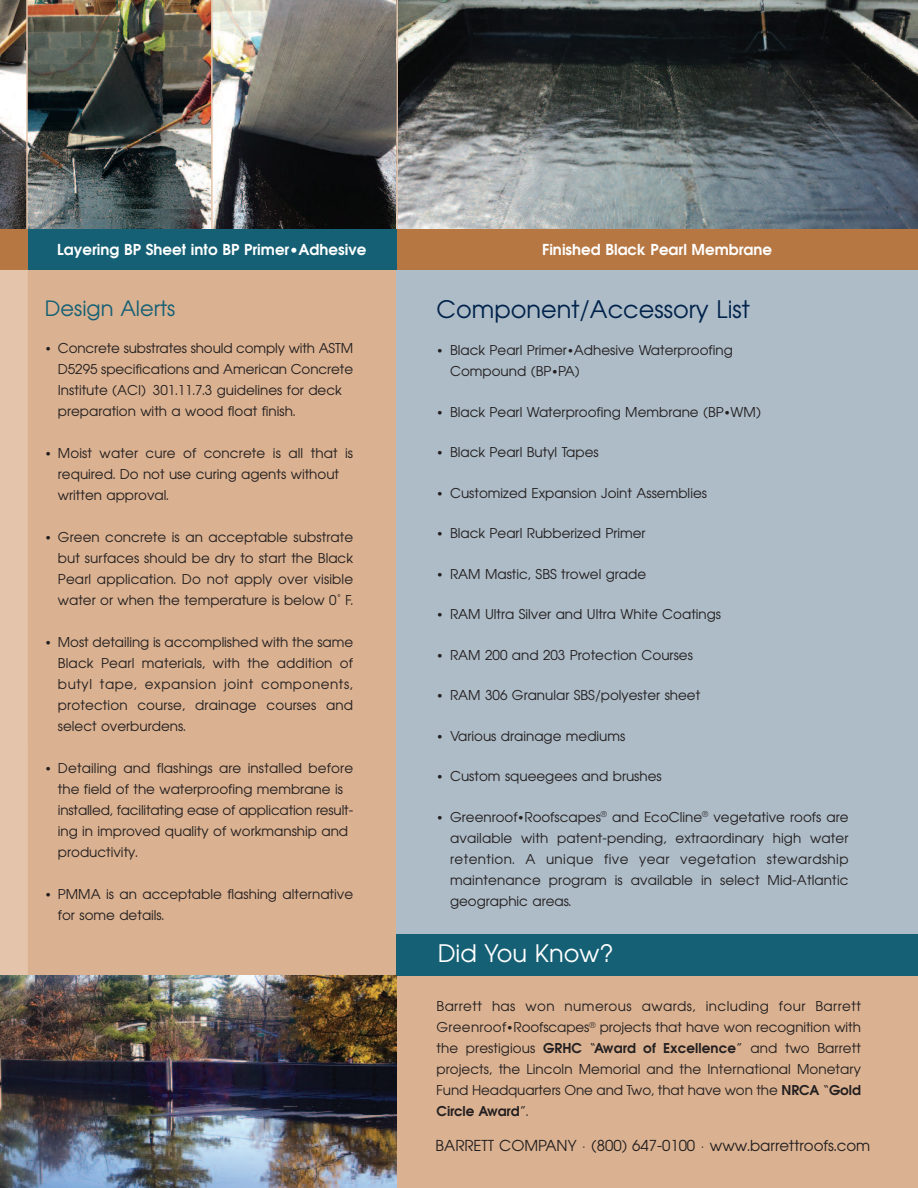
<style>
.page{position:relative;width:918px;height:1188px;background:#fff}
.page>*{position:absolute;margin:0;border:0;box-sizing:border-box;transform-origin:0 0}
.t1{font:24px "Avian";color:#00224b}
.t2{font:24px "Avian";color:#fff}
.t3{font:21px "Avian";color:#156075}
.t4{font:700 15px "Avian";color:#fff}
.t5{font:15px "Avian";color:#231f20}
.t6{font:13.5px/21px "Avian";color:#231f20}
.s1{font-weight:700}
</style>
<div class="page">
<img style="left:0;top:0;width:26px;height:230px">
<div style="left:0;top:258px;width:918px;height:930px;background:#dbb291"></div>
<div style="left:0;top:264px;width:28px;height:924px;background:#e4c5ac"></div>
<img style="left:28px;top:0;width:183px;height:229px">
<img style="left:213px;top:0;width:183px;height:230px">
<img style="left:398px;top:0;width:520px;height:230px">
<hr style="left:26px;top:0;width:2px;height:238px;background:#e4c5ac">
<hr style="left:211px;top:0;width:2px;height:239px;background:#e4c5ac">
<hr style="left:396px;top:0;width:2px;height:238px;background:#e4c5ac">
<div style="left:396px;top:270px;width:522px;height:674px;background:#aebcc7"></div>
<div style="left:396px;top:934px;width:522px;height:42px;background:#156075"></div>
<img style="left:0;top:976px;width:396px;height:212px">
<div style="left:0;top:230px;width:918px;height:40px;background:#b77743"></div>
<div style="left:28px;top:230px;width:368px;height:40px;background:#156075"></div>
<p class="t4" style="left:57px;top:241px;width:311px">Layering BP Sheet into BP Primer•Adhesive</p>
<p class="t4" style="left:542px;top:241px;width:231px">Finished Black Pearl Membrane</p>
<h2 class="t3" style="left:45px;top:296px;width:132px">Design Alerts</h2>
<p class="t6" style="left:58px;top:338px;width:297px;text-indent:-13px">• Concrete substrates should comply with ASTM D5295 specifications and American Concrete Institute (ACI) 301.11.7.3 guidelines for deck preparation with a wood float finish.</p>
<p class="t6" style="left:58px;top:443px;width:297px;text-indent:-13px">• Moist water cure of concrete is all that is required. Do not use curing agents without written approval.</p>
<p class="t6" style="left:58px;top:527px;width:297px;text-align:justify;text-indent:-13px">• Green concrete is an acceptable substrate but surfaces should be dry to start the Black Pearl application. Do not apply over visible water or when the temperature is below 0° F.</p>
<p class="t6" style="left:58px;top:632px;width:297px;text-align:justify;text-indent:-13px">• Most detailing is accomplished with the same Black Pearl materials, with the addition of butyl tape, expansion joint components, protection course, drainage courses and select overburdens.</p>
<p class="t6" style="left:58px;top:758px;width:297px;text-indent:-13px">• Detailing and flashings are installed before the field of the waterproofing membrane is installed, facilitating ease of application result&shy;ing in improved quality of workmanship and productivity.</p>
<p class="t6" style="left:58px;top:884px;width:297px;text-indent:-13px">• PMMA is an acceptable flashing alternative for some details.</p>
<h1 class="t1" style="left:437px;top:296px;width:315px">Component/Accessory List</h1>
<p class="t6" style="left:450px;top:340px;width:284px;text-indent:-14px">• Black Pearl Primer•Adhesive Waterproofing<br>Compound (BP•PA)</p>
<p class="t6" style="left:437px;top:401px;width:326px">• Black Pearl Waterproofing Membrane (BP•WM)</p>
<p class="t6" style="left:437px;top:442px;width:164px">• Black Pearl Butyl Tapes</p>
<p class="t6" style="left:437px;top:482px;width:272px">• Customized Expansion Joint Assemblies</p>
<p class="t6" style="left:437px;top:523px;width:211px">• Black Pearl Rubberized Primer</p>
<p class="t6" style="left:437px;top:563px;width:211px">• RAM Mastic, SBS trowel grade</p>
<p class="t6" style="left:437px;top:604px;width:286px">• RAM Ultra Silver and Ultra White Coatings</p>
<p class="t6" style="left:437px;top:644px;width:258px">• RAM 200 and 203 Protection Courses</p>
<p class="t6" style="left:437px;top:685px;width:265px">• RAM 306 Granular SBS/polyester sheet</p>
<p class="t6" style="left:437px;top:725px;width:190px">• Various drainage mediums</p>
<p class="t6" style="left:437px;top:766px;width:227px">• Custom squeegees and brushes</p>
<p class="t6" style="left:450px;top:806px;width:400px;text-align:justify;text-indent:-13px">• Greenroof•Roofscapes<sup>®</sup> and EcoCline<sup>®</sup> vegetative roofs are available with patent-pending, extraordinary high water retention. A unique five year vegetation stewardship maintenance program is available in select Mid-Atlantic geographic areas.</p>
<h1 class="t2" style="left:438px;top:939px;width:177px">Did You Know?</h1>
<p class="t6" style="left:437px;top:996px;width:426px;text-align:justify">Barrett has won numerous awards, including four Barrett Greenroof•Roofscapes<sup>®</sup> projects that have won recognition with the prestigious <span class="s1">GRHC “Award of Excellence”</span> and two Barrett projects, the Lincoln Memorial and the International Monetary Fund Headquarters One and Two, that have won the <span class="s1">NRCA “Gold Circle Award”</span>.</p>
<p class="t5" style="left:436px;top:1137px;width:436px">BARRETT COMPANY · (800) 647-0100 · www.barrettroofs.com</p>
</div>
